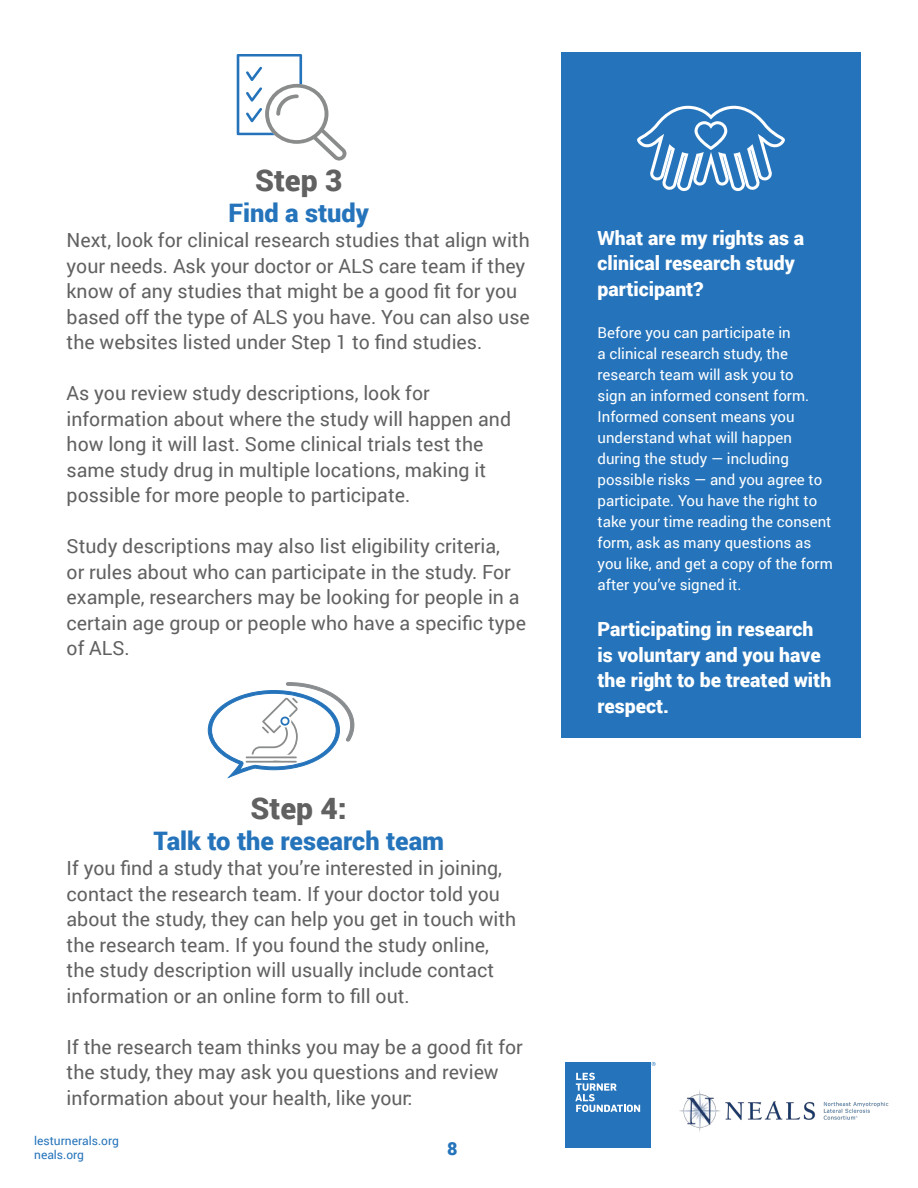
<style>
.page{position:relative;width:918px;height:1188px;background:#fff}
.page>*{position:absolute;margin:0;border:0;box-sizing:border-box;transform-origin:0 0}
.t1{font:900 30px "Roboto";color:#616161}
.t2{font:900 25.5px "Roboto";color:#2574bb}
.t3{font:19.5px/25.5px "Roboto";color:#616161}
.t4{font:900 19.5px/25.5px "Roboto";color:#fff}
.t5{font:900 18px "Roboto";color:#2574bb}
.t6{font:15px/21px "Roboto";color:#fff}
.t7{font:12px/14.4px "Roboto";color:#2574bb}
</style>
<div class="page">
<div style="left:561px;top:52px;width:300px;height:686px;background:#2574bb"></div>
<svg style="left:237px;top:54px;width:109px;height:107px"></svg>
<svg style="left:637px;top:105px;width:148px;height:87px"></svg>
<svg style="left:208px;top:682px;width:147px;height:96px"></svg>
<div style="left:566px;top:1062px;width:85px;height:85px;background:#2574bb"></div>
<svg style="left:575px;top:1073px;width:65px;height:39px"></svg>
<svg style="left:652px;top:1062px;width:4px;height:4px"></svg>
<img style="left:679px;top:1090px;width:210px;height:42px">
<h1 class="t1" style="left:255px;top:159px;width:89px">Step 3</h1>
<h2 class="t2" style="left:229px;top:195px;width:142px">Find a study</h2>
<p class="t3" style="left:67px;top:227px;width:465px">Next, look for clinical research studies that align with your needs. Ask your doctor or ALS care team if they know of any studies that might be a good fit for you based off the type of ALS you have. You can also use the websites listed under Step 1 to find studies.</p>
<p class="t3" style="left:67px;top:380px;width:446px">As you review study descriptions, look for information about where the study will happen and how long it will last. Some clinical trials test the same study drug in multiple locations, making it possible for more people to participate.</p>
<p class="t3" style="left:67px;top:533px;width:461px">Study descriptions may also list eligibility criteria,<br>or rules about who can participate in the study. For example, researchers may be looking for people in a certain age group or people who have a specific type of ALS.</p>
<h1 class="t1" style="left:251px;top:787px;width:98px">Step 4:</h1>
<h2 class="t2" style="left:153px;top:822px;width:292px">Talk to the research team</h2>
<p class="t3" style="left:67px;top:855px;width:451px">If you find a study that you’re interested in joining, contact the research team. If your doctor told you about the study, they can help you get in touch with the research team. If you found the study online, the study description will usually include contact information or an online form to fill out.</p>
<p class="t3" style="left:67px;top:1033px;width:458px">If the research team thinks you may be a good fit for the study, they may ask you questions and review information about your health, like your:</p>
<p class="t7" style="left:34px;top:1133px;width:86px">lesturnerals.org neals.org</p>
<p class="t5" style="left:447px;top:1136px;width:12px">8</p>
<p class="t4" style="left:598px;top:224px;width:208px">What are my rights as a clinical research study participant?</p>
<p class="t6" style="left:598px;top:321px;width:237px">Before you can participate in<br>a clinical research study, the research team will ask you to<br>sign an informed consent form.<br>Informed consent means you understand what will happen during the study — including possible risks — and you agree to participate. You have the right to take your time reading the consent form, ask as many questions as you like, and get a copy of the form after you’ve signed it.</p>
<p class="t4" style="left:598px;top:616px;width:235px">Participating in research is voluntary and you have the right to be treated with respect.</p>
</div>
